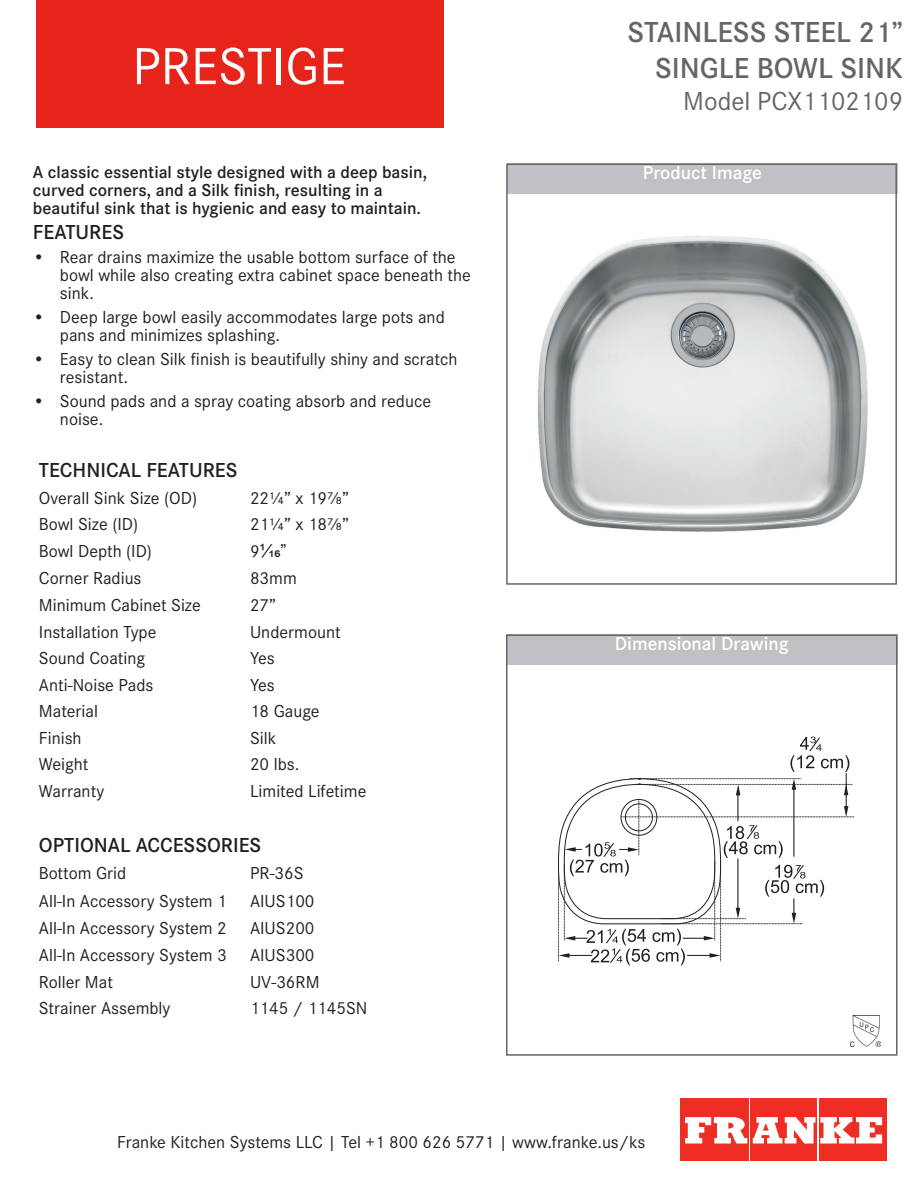
<style>
.page{position:relative;width:918px;height:1188px;background:#fff}
.page>*{position:absolute;margin:0;border:0;box-sizing:border-box;transform-origin:0 0}
.t1{font:54px "Corporate S";color:#fff}
.t2{font:600 30px "Corporate S";color:#656568}
.t3{font:27px "Corporate S";color:#656568}
.t4{font:600 21px "Corporate S";color:#231f20}
.t5{font:600 19.5px "Corporate S";color:#fff}
.t6{font:18px/18px "Corporate S";color:#231f20}
.t7{font:600 18px/18px "Corporate S";color:#231f20}
.t8{font:18px "Arial";color:#231f20}
.s1{font-family:"Corporate S"}
</style>
<div class="page">
<div style="left:506px;top:634px;width:392px;height:31px;background:#c0c1c4"></div>
<div style="left:506px;top:634px;width:392px;height:422px;border:2px solid #656568"></div>
<div style="left:507px;top:164px;width:391px;height:30px;background:#c0c1c4"></div>
<div style="left:506px;top:164px;width:391px;height:421px;border:2px solid #656568"></div>
<div style="left:680px;top:1099px;width:69px;height:62px;background:#ee2e22"></div>
<div style="left:751px;top:1099px;width:66px;height:62px;background:#ee2e22"></div>
<div style="left:819px;top:1099px;width:67px;height:62px;background:#ee2e22"></div>
<svg style="left:685px;top:1117px;width:62px;height:27px"></svg>
<svg style="left:753px;top:1117px;width:129px;height:27px"></svg>
<div style="left:37px;top:0;width:407px;height:127px;background:#e72419"></div>
<img style="left:537px;top:235px;width:331px;height:297px">
<hr style="left:846px;top:773px;width:1px;height:38px;background:#231f20">
<svg style="left:790px;top:737px;width:59px;height:35px"></svg>
<svg style="left:558px;top:778px;width:296px;height:187px"></svg>
<img style="left:851px;top:1016px;width:29px;height:31px">
<p class="t1" style="left:132px;top:27px;width:215px">PRESTIGE</p>
<p class="t7" style="left:33px;top:162px;width:396px">A classic essential style designed with a deep basin, curved corners, and a Silk finish, resulting in a</p>
<p class="t7" style="left:33px;top:198px;width:390px">beautiful sink that is hygienic and easy to maintain.</p>
<p class="t4" style="left:33px;top:217px;width:93px">FEATURES</p>
<p class="t6" style="left:60px;top:247px;width:413px;text-indent:-27px">• Rear drains maximize the usable bottom surface of the bowl while also creating extra cabinet space beneath the sink.</p>
<p class="t6" style="left:60px;top:307px;width:386px;text-indent:-27px">• Deep large bowl easily accommodates large pots and pans and minimizes splashing.</p>
<p class="t6" style="left:60px;top:349px;width:399px;text-indent:-27px">• Easy to clean Silk finish is beautifully shiny and scratch resistant.</p>
<p class="t6" style="left:60px;top:391px;width:373px;text-indent:-27px">• Sound pads and a spray coating absorb and reduce noise.</p>
<p class="t4" style="left:39px;top:455px;width:200px">TECHNICAL FEATURES</p>
<p class="t6" style="left:39px;top:487px;width:160px">Overall Sink Size (OD)</p>
<p class="t6" style="left:250px;top:487px;width:101px">22¼” x 19⅞”</p>
<p class="t6" style="left:39px;top:514px;width:101px">Bowl Size (ID)</p>
<p class="t6" style="left:250px;top:514px;width:101px">21¼” x 18⅞”</p>
<p class="t6" style="left:39px;top:540px;width:115px">Bowl Depth (ID)</p>
<p class="t8" style="left:250px;top:538px;width:38px"><span class="s1">9</span>1/16”</p>
<p class="t6" style="left:39px;top:568px;width:104px">Corner Radius</p>
<p class="t6" style="left:250px;top:568px;width:48px">83mm</p>
<p class="t6" style="left:39px;top:595px;width:163px">Minimum Cabinet Size</p>
<p class="t6" style="left:250px;top:595px;width:28px">27”</p>
<p class="t6" style="left:39px;top:621px;width:119px">Installation Type</p>
<p class="t6" style="left:250px;top:621px;width:92px">Undermount</p>
<p class="t6" style="left:39px;top:648px;width:108px">Sound Coating</p>
<p class="t6" style="left:250px;top:648px;width:26px">Yes</p>
<p class="t6" style="left:39px;top:674px;width:116px">Anti-Noise Pads</p>
<p class="t6" style="left:250px;top:674px;width:26px">Yes</p>
<p class="t6" style="left:39px;top:701px;width:61px">Material</p>
<p class="t6" style="left:250px;top:701px;width:71px">18 Gauge</p>
<p class="t6" style="left:39px;top:728px;width:44px">Finish</p>
<p class="t6" style="left:250px;top:728px;width:28px">Silk</p>
<p class="t6" style="left:39px;top:754px;width:51px">Weight</p>
<p class="t6" style="left:250px;top:754px;width:51px">20 lbs.</p>
<p class="t6" style="left:39px;top:781px;width:67px">Warranty</p>
<p class="t6" style="left:250px;top:781px;width:118px">Limited Lifetime</p>
<p class="t4" style="left:39px;top:830px;width:224px">OPTIONAL ACCESSORIES</p>
<p class="t6" style="left:39px;top:863px;width:89px">Bottom Grid</p>
<p class="t6" style="left:250px;top:863px;width:55px">PR-36S</p>
<p class="t6" style="left:39px;top:891px;width:189px">All-In Accessory System 1</p>
<p class="t6" style="left:250px;top:891px;width:66px">AIUS100</p>
<p class="t6" style="left:39px;top:918px;width:189px">All-In Accessory System 2</p>
<p class="t6" style="left:250px;top:918px;width:66px">AIUS200</p>
<p class="t6" style="left:39px;top:944px;width:189px">All-In Accessory System 3</p>
<p class="t6" style="left:250px;top:944px;width:66px">AIUS300</p>
<p class="t6" style="left:39px;top:972px;width:76px">Roller Mat</p>
<p class="t6" style="left:250px;top:972px;width:71px">UV-36RM</p>
<p class="t6" style="left:39px;top:998px;width:133px">Strainer Assembly</p>
<p class="t6" style="left:250px;top:998px;width:119px">1145 / 1145SN</p>
<p class="t2" style="left:628px;top:9px;width:277px">STAINLESS STEEL 21”</p>
<p class="t2" style="left:655px;top:45px;width:249px">SINGLE BOWL SINK</p>
<p class="t3" style="left:683px;top:81px;width:221px">Model PCX1102109</p>
<p class="t5" style="left:643px;top:158px;width:121px">Product Image</p>
<p class="t5" style="left:615px;top:629px;width:175px">Dimensional Drawing</p>
<p class="t6" style="left:117px;top:1132px;width:530px">Franke Kitchen Systems LLC | Tel +1 800 626 5771 | www.franke.us/ks</p>
</div>
